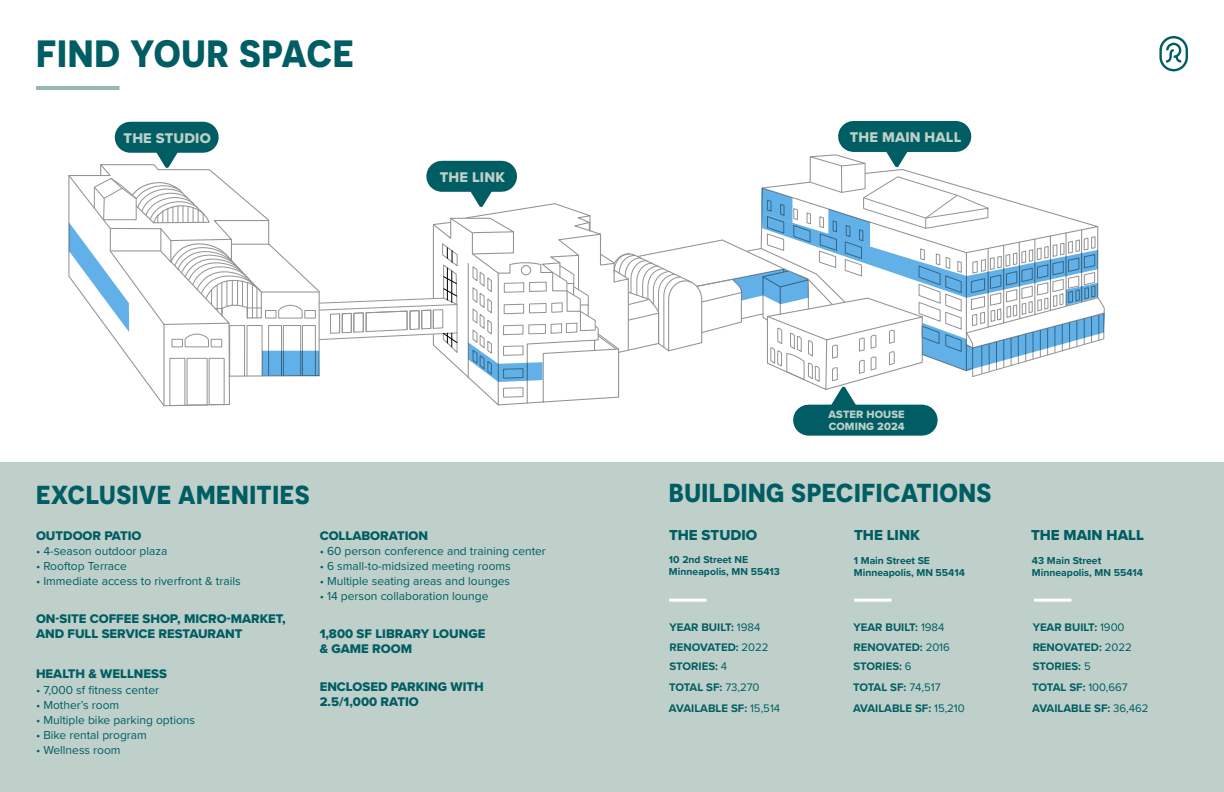
<style>
.page{position:relative;width:1224px;height:792px;background:#fff}
.page>*{position:absolute;margin:0;border:0;box-sizing:border-box;transform-origin:0 0}
.t1{font:700 38px "Novecentosans";letter-spacing:.02em;color:#005d63}
.t2{font:700 26px "Novecentosans";letter-spacing:.02em;color:#005d63}
.t3{font:15px "Proxima Nova Extrabld";color:#005d63}
.t4{font:14.6px "Proxima Nova Extrabld";letter-spacing:.01em;color:#bdd0ca}
.t5{font:13px/15px "Proxima Nova Extrabld";color:#005d63}
.t6{font:12px "Proxima Nova";color:#005d63}
.t7{font:700 11.4px/20.4px "Proxima Nova";color:#005d63}
.t8{font:11px/12px "Proxima Nova Extrabld";letter-spacing:.01em;color:#bdd0ca}
.t9{font:700 10.4px/12.5px "Proxima Nova";color:#005d63}
.s1{font-weight:400}
</style>
<div class="page">
<div style="left:0;top:463px;width:1224px;height:329px;background:#bed0c9"></div>
<hr style="left:36px;top:86px;width:84px;height:4px;background:#96b8ad">
<svg style="left:1159px;top:36px;width:29px;height:35px"></svg>
<hr style="left:669px;top:599px;width:37px;height:3px;background:#fff">
<hr style="left:854px;top:599px;width:38px;height:3px;background:#fff">
<hr style="left:1034px;top:599px;width:37px;height:3px;background:#fff">
<div style="left:130px;top:122px;width:73px;height:31px;background:#005d63"></div>
<div style="left:854px;top:121px;width:102px;height:31px;background:#005d63"></div>
<svg style="left:68px;top:142px;width:1037px;height:270px"></svg>
<div style="left:809px;top:405px;width:113px;height:31px;background:#005d63"></div>
<h1 class="t1" style="left:36px;top:30px;width:320px">FIND YOUR SPACE</h1>
<p class="t4" style="left:124px;top:127px;width:89px">THE STUDIO</p>
<p class="t4" style="left:440px;top:166px;width:67px">THE LINK</p>
<p class="t4" style="left:850px;top:126px;width:113px">THE MAIN HALL</p>
<p class="t8" style="left:829px;top:408px;width:78px">ASTER HOUSE<br>COMING 2024</p>
<h2 class="t2" style="left:36px;top:479px;width:275px">EXCLUSIVE AMENITIES</h2>
<h2 class="t2" style="left:669px;top:477px;width:324px">BUILDING SPECIFICATIONS</h2>
<p class="t5" style="left:36px;top:528px;width:107px">OUTDOOR PATIO</p>
<p class="t5" style="left:320px;top:528px;width:110px">COLLABORATION</p>
<p class="t3" style="left:669px;top:524px;width:90px">THE STUDIO</p>
<p class="t3" style="left:854px;top:524px;width:67px">THE LINK</p>
<p class="t3" style="left:1031px;top:524px;width:114px">THE MAIN HALL</p>
<p class="t6" style="left:36px;top:542px;width:133px">• 4-Season outdoor plaza</p>
<p class="t6" style="left:36px;top:557px;width:92px">• Rooftop Terrace</p>
<p class="t6" style="left:36px;top:572px;width:206px">• Immediate access to riverfront &amp; trails</p>
<p class="t5" style="left:36px;top:611px;width:251px">ON-SITE COFFEE SHOP, MICRO-MARKET,<br>AND FULL SERVICE RESTAURANT</p>
<p class="t5" style="left:36px;top:666px;width:132px">HEALTH &amp; WELLNESS</p>
<p class="t6" style="left:36px;top:681px;width:125px">• 7,000 sf fitness center</p>
<p class="t6" style="left:36px;top:696px;width:85px">• Mother’s room</p>
<p class="t6" style="left:36px;top:711px;width:161px">• Multiple bike parking options</p>
<p class="t6" style="left:36px;top:726px;width:112px">• Bike rental program</p>
<p class="t6" style="left:36px;top:741px;width:86px">• Wellness room</p>
<p class="t6" style="left:320px;top:542px;width:228px">• 60 person conference and training center</p>
<p class="t6" style="left:320px;top:557px;width:193px">• 6 small-to-midsized meeting rooms</p>
<p class="t6" style="left:320px;top:572px;width:192px">• Multiple seating areas and lounges</p>
<p class="t6" style="left:320px;top:587px;width:170px">• 14 person collaboration lounge</p>
<p class="t5" style="left:320px;top:626px;width:167px">1,800 SF LIBRARY LOUNGE &amp; GAME ROOM</p>
<p class="t5" style="left:320px;top:679px;width:166px">ENCLOSED PARKING WITH<br>2.5/1,000 RATIO</p>
<p class="t9" style="left:669px;top:553px;width:113px">10 2nd Street NE<br>Minneapolis, MN 55413</p>
<p class="t9" style="left:854px;top:554px;width:113px">1 Main Street SE<br>Minneapolis, MN 55414</p>
<p class="t9" style="left:1032px;top:554px;width:113px">43 Main Street<br>Minneapolis, MN 55414</p>
<p class="t7" style="left:670px;top:617px;width:101px">YEAR BUILT: <span class="s1">1984<br></span>RENOVATED: <span class="s1">2022</span></p>
<p class="t7" style="left:854px;top:617px;width:92px">YEAR BUILT: <span class="s1">1984</span></p>
<p class="t7" style="left:1033px;top:617px;width:101px">YEAR BUILT: <span class="s1">1900<br></span>RENOVATED: <span class="s1">2022</span></p>
<p class="t7" style="left:854px;top:637px;width:98px">RENOVATED: <span class="s1">2016</span></p>
<p class="t7" style="left:670px;top:656px;width:59px">STORIES: <span class="s1">4</span></p>
<p class="t7" style="left:854px;top:656px;width:60px">STORIES: <span class="s1">6</span></p>
<p class="t7" style="left:1033px;top:656px;width:60px">STORIES: <span class="s1">5</span></p>
<p class="t7" style="left:669px;top:698px;width:113px">AVAILABLE SF: <span class="s1">15,514</span></p>
<p class="t7" style="left:853px;top:698px;width:113px">AVAILABLE SF: <span class="s1">15,210</span></p>
<p class="t7" style="left:1032px;top:698px;width:118px">AVAILABLE SF: <span class="s1">36,462</span></p>
<p class="t7" style="left:669px;top:677px;width:92px">TOTAL SF: <span class="s1">73,270</span></p>
<p class="t7" style="left:853px;top:677px;width:89px">TOTAL SF: <span class="s1">74,517</span></p>
<p class="t7" style="left:1032px;top:677px;width:97px">TOTAL SF: <span class="s1">100,667</span></p>
</div>
